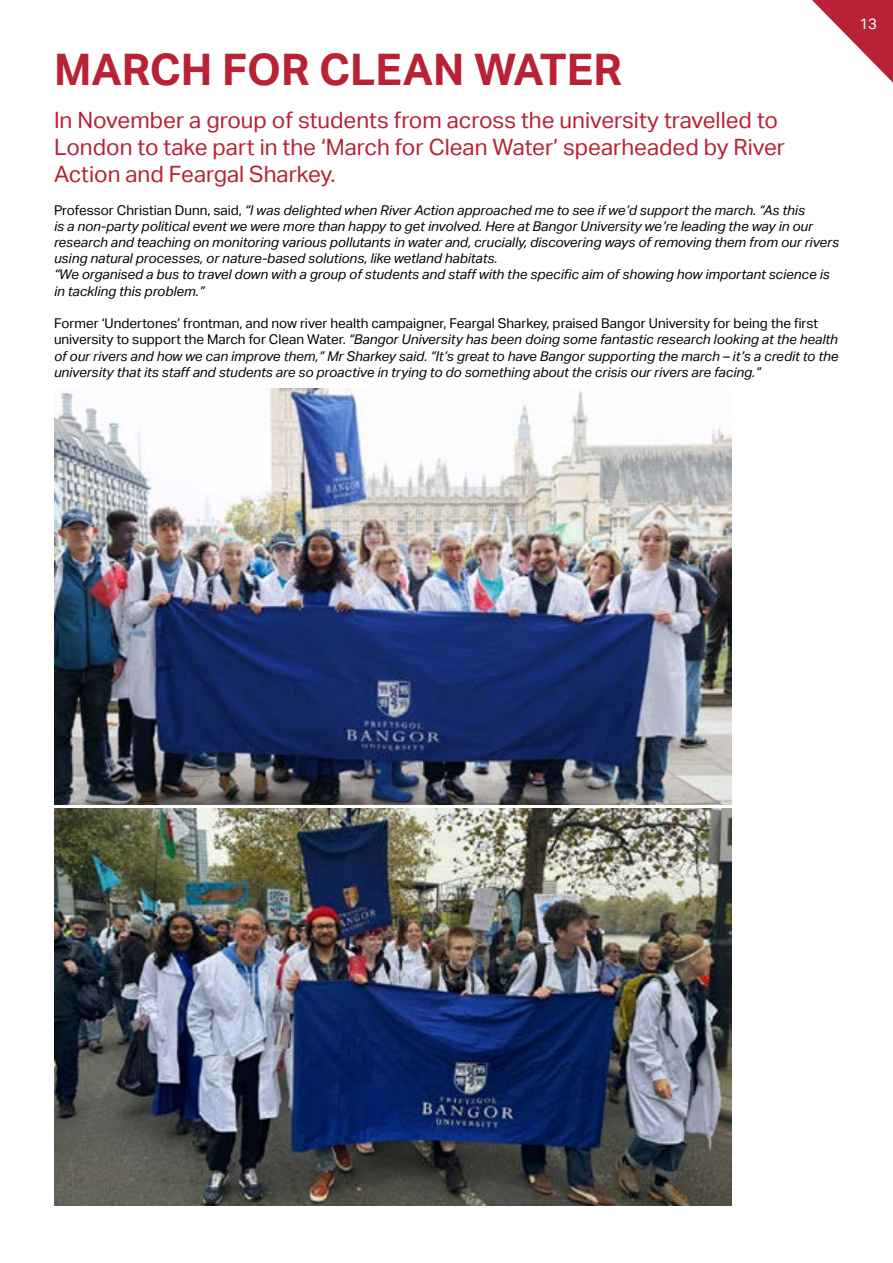
<style>
.page{position:relative;width:893px;height:1263px;background:#fff}
.page>*{position:absolute;margin:0;border:0;box-sizing:border-box;transform-origin:0 0}
.Section_heading{font:700 43.5px "Aktiv Grotesk";color:#b82234}
.t1{font:22.5px/27px "Aktiv Grotesk";color:#b82234}
.t2{font:15px "Aktiv Grotesk";color:#fff}
.t3{font:italic 13.5px/16.2px "Aktiv Grotesk";color:#000}
.s1{font-style:normal}
</style>
<div class="page">
<svg style="left:812px;top:0;width:81px;height:83px"></svg>
<img style="left:54px;top:388px;width:677px;height:417px">
<img style="left:54px;top:809px;width:677px;height:396px">
<h1 class="Section_heading" style="left:54px;top:45px;width:569px">MARCH FOR CLEAN WATER</h1>
<p class="t1" style="left:54px;top:107px;width:733px">In November a group of students from across the university travelled to<br>London to take part in the ‘March for Clean Water’ spearheaded by River<br>Action and Feargal Sharkey.</p>
<p class="t3" style="left:54px;top:202px;width:787px"><span class="s1">Professor Christian Dunn, said,</span> “I was delighted when River Action approached me to see if we’d support the march. “As this<br>is a non-party political event we were more than happy to get involved. Here at Bangor University we’re leading the way in our research and teaching on monitoring various pollutants in water and, crucially, discovering ways of removing them from our rivers using natural processes, or nature-based solutions, like wetland habitats.</p>
<p class="t3" style="left:54px;top:267px;width:777px">“We organised a bus to travel down with a group of students and staff with the specific aim of showing how important science is in tackling this problem.”</p>
<p class="t3" style="left:54px;top:315px;width:786px"><span class="s1">Former ‘Undertones’ frontman, and now river health campaigner, Feargal Sharkey, praised Bangor University for being the first university to support the March for Clean Water.</span> “Bangor University has been doing some fantastic research looking at the health of our rivers and how we can improve them,” Mr Sharkey said. “It’s great to have Bangor supporting the march – it’s a credit to the university that its staff and students are so proactive in trying to do something about the crisis our rivers are facing.”</p>
<p class="t2" style="left:859px;top:15px;width:19px">13</p>
</div>
